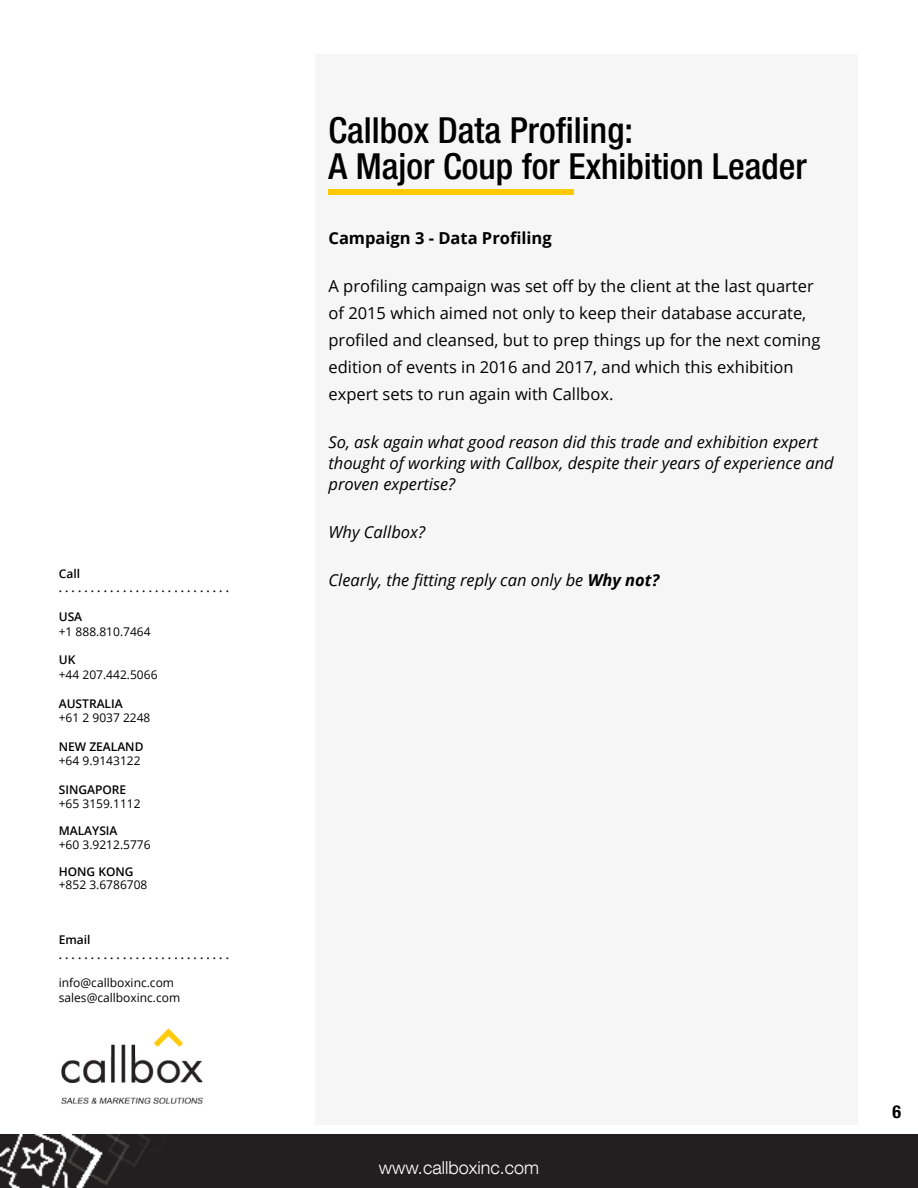
<style>
.page{position:relative;width:918px;height:1188px;background:#fff}
.page>*{position:absolute;margin:0;border:0;box-sizing:border-box;transform-origin:0 0}
.t1{font:500 condensed 36px/36px "Helvetica Neue LT Com";color:#000}
.t2{font:300 18px "Helvetica Neue LT Com";color:#fff}
.t3{font:700 condensed 18px "Helvetica Neue LT Com";color:#000}
.t4{font:16.5px/27px "Open Sans";color:#000}
.t5{font:italic 16.5px/21px "Open Sans";color:#000}
.t6{font:700 16.5px "Open Sans";color:#000}
.t7{font:12px/14.4px "Open Sans";color:#000}
.t8{font:600 12px/14.4px "Open Sans";color:#000}
.s1{font-weight:700}
</style>
<div class="page">
<div style="left:0;top:1135px;width:918px;height:53px;background:#231f20"></div>
<img style="left:61px;top:1028px;width:142px;height:76px">
<div style="left:315px;top:54px;width:542px;height:1070px;background:#f6f6f6"></div>
<div style="left:328px;top:190px;width:246px;height:5px;background:#ffc905"></div>
<p class="t8" style="left:59px;top:566px;width:172px">Call<br>. . . . . . . . . . . . . . . . . . . . . . . . . . .</p>
<p class="t8" style="left:59px;top:609px;width:25px">USA</p>
<p class="t7" style="left:59px;top:624px;width:93px">+1 888.810.7464</p>
<p class="t8" style="left:59px;top:653px;width:18px">UK</p>
<p class="t7" style="left:59px;top:667px;width:100px">+44 207.442.5066</p>
<p class="t8" style="left:59px;top:696px;width:65px">AUSTRALIA</p>
<p class="t7" style="left:59px;top:710px;width:93px">+61 2 9037 2248</p>
<p class="t8" style="left:59px;top:739px;width:86px">NEW ZEALAND</p>
<p class="t7" style="left:59px;top:753px;width:83px">+64 9.9143122</p>
<p class="t8" style="left:59px;top:782px;width:69px">SINGAPORE</p>
<p class="t7" style="left:59px;top:797px;width:83px">+65 3159.1112</p>
<p class="t8" style="left:59px;top:824px;width:60px">MALAYSIA</p>
<p class="t7" style="left:59px;top:837px;width:93px">+60 3.9212.5776</p>
<p class="t8" style="left:59px;top:864px;width:76px">HONG KONG</p>
<p class="t7" style="left:59px;top:878px;width:90px">+852 3.6786708</p>
<p class="t8" style="left:59px;top:932px;width:172px">Email<br>. . . . . . . . . . . . . . . . . . . . . . . . . . .</p>
<p class="t7" style="left:59px;top:976px;width:123px">info@callboxinc.com sales@callboxinc.com</p>
<h1 class="t1" style="left:328px;top:112px;width:480px">Callbox Data Profiling:<br>A Major Coup for Exhibition Leader</h1>
<p class="t6" style="left:328px;top:227px;width:225px">Campaign 3 - Data Profiling</p>
<p class="t4" style="left:328px;top:272px;width:493px">A profiling campaign was set off by the client at the last quarter of 2015 which aimed not only to keep their database accurate, profiled and cleansed, but to prep things up for the next coming edition of events in 2016 and 2017, and which this exhibition expert sets to run again with Callbox.</p>
<p class="t5" style="left:328px;top:431px;width:507px">So, ask again what good reason did this trade and exhibition expert thought of working with Callbox, despite their years of experience and proven expertise?</p>
<p class="t5" style="left:328px;top:521px;width:98px">Why Callbox?</p>
<p class="t5" style="left:328px;top:569px;width:332px">Clearly, the fitting reply can only be <span class="s1">Why not?</span></p>
<p class="t2" style="left:379px;top:1156px;width:162px">www.callboxinc.com</p>
<p class="t3" style="left:892px;top:1101px;width:10px">6</p>
</div>
